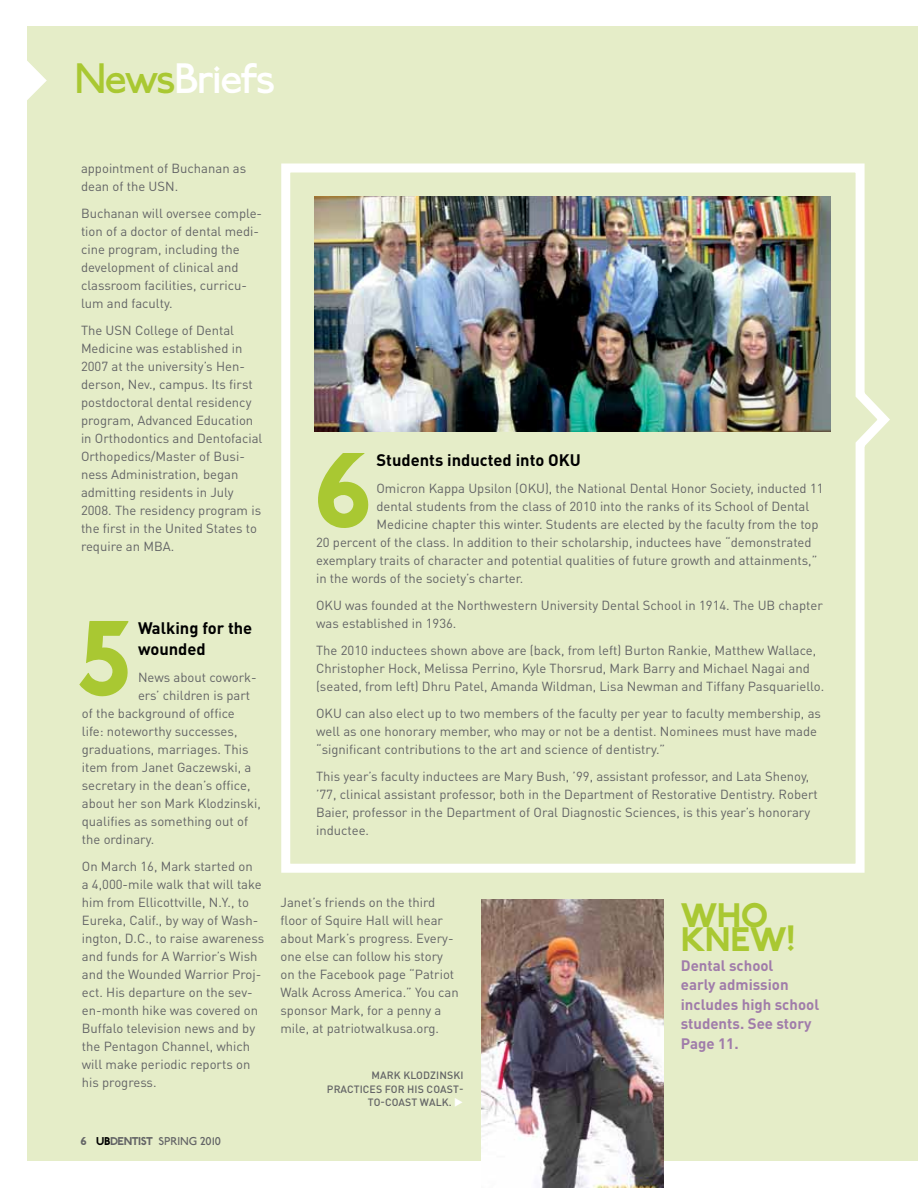
<style>
.page{position:relative;width:918px;height:1188px;background:#fff}
.page>*{position:absolute;margin:0;border:0;box-sizing:border-box;transform-origin:0 0}
.t1{font:700 112.5px "P22 Johnston Underground";color:#a9c832}
.t2{font:45px "P22 Johnston Underground";letter-spacing:-.05em;color:#fff}
.t3{font:700 36px "P22 Johnston Underground";color:#a9c832}
.t4{font:700 16.5px/21px "DIN Pro";color:#000}
.t5{font:700 15px/19.5px "DIN Pro";color:#a07caa}
.t6{font:13.05px/18px "DIN Pro";color:#636466}
.t7{font:12px "P22 Johnston Underground";letter-spacing:-.01em;color:#636466}
.t8{font:500 10.5px/13.5px "DIN Pro";letter-spacing:.01em;color:#636466;text-align:right}
.s1{color:#a9c832}
.s2{font-weight:700}
.s3{font-weight:700;color:#000}
.s4{color:#fff}
</style>
<div class="page">
<div style="left:27px;top:26px;width:891px;height:1134px;background:#e5edc8"></div>
<svg style="left:281px;top:163px;width:609px;height:710px"></svg>
<svg style="left:27px;top:61px;width:20px;height:39px"></svg>
<img style="left:314px;top:196px;width:516px;height:236px">
<img style="left:482px;top:900px;width:181px;height:288px">
<h2 class="t2" style="left:74px;top:53px;width:203px"><span class="s1">News</span>Briefs</h2>
<p class="t6" style="left:81px;top:159px;width:167px">appointment of Buchanan as dean of the USN.</p>
<p class="t6" style="left:81px;top:204px;width:183px">Buchanan will oversee comple&shy;tion of a doctor of dental medi&shy;cine program, including the development of clinical and classroom facilities, curricu&shy;lum and faculty.</p>
<p class="t6" style="left:81px;top:321px;width:183px">The USN College of Dental<br>Medicine was established in<br>2007 at the university’s Hen&shy;derson, Nev., campus. Its first postdoctoral dental residency program, Advanced Education in Orthodontics and Dentofacial<br>Orthopedics/Master of Busi&shy;ness Administration, began admitting residents in July<br>2008. The residency program is the first in the United States to require an MBA.</p>
<h1 class="t1" style="left:75px;top:592px;width:59px">5</h1>
<p class="t4" style="left:138px;top:616px;width:116px">Walking for the wounded</p>
<p class="t6" style="left:138px;top:667px;width:120px">News about cowork-</p>
<p class="t6" style="left:138px;top:685px;width:114px">ers’ children is part</p>
<p class="t6" style="left:82px;top:703px;width:155px">of the background of office</p>
<p class="t6" style="left:82px;top:721px;width:157px">life: noteworthy successes,</p>
<p class="t6" style="left:82px;top:739px;width:168px">graduations, marriages. This</p>
<p class="t6" style="left:82px;top:757px;width:171px">item from Janet Gaczewski, a</p>
<p class="t6" style="left:82px;top:775px;width:170px">secretary in the dean’s office,</p>
<p class="t6" style="left:82px;top:793px;width:180px">about her son Mark Klodzinski,</p>
<p class="t6" style="left:82px;top:811px;width:168px">qualifies as something out of</p>
<p class="t6" style="left:82px;top:829px;width:74px">the ordinary.</p>
<p class="t6" style="left:82px;top:856px;width:184px">On March 16, Mark started on<br>a 4,000-mile walk that will take him from Ellicottville, N.Y., to<br>Eureka, Calif., by way of Wash&shy;ington, D.C., to raise awareness and funds for A Warrior’s Wish and the Wounded Warrior Proj&shy;ect. His departure on the sev&shy;en-month hike was covered on<br>Buffalo television news and by the Pentagon Channel, which will make periodic reports on his progress.</p>
<p class="t7" style="left:80px;top:1134px;width:142px"><span class="s2">6</span> <span class="s3">UB</span><span class="s2">DENTIST</span> SPRI NG 2010</p>
<h1 class="t1" style="left:314px;top:424px;width:61px">6</h1>
<p class="t4" style="left:376px;top:448px;width:206px">Students inducted into OKU</p>
<p class="t6" style="left:376px;top:478px;width:449px">Omicron Kappa Upsilon (OKU), the National Dental Honor Society, inducted 11</p>
<p class="t6" style="left:376px;top:496px;width:434px">dental students from the class of 2010 into the ranks of its School of Dental</p>
<p class="t6" style="left:376px;top:514px;width:444px">Medicine chapter this winter. Students are elected by the faculty from the top</p>
<p class="t6" style="left:316px;top:532px;width:497px">20 percent of the class. I n addition to their scholarship, inductees have “demonstrated</p>
<p class="t6" style="left:316px;top:550px;width:503px">exemplary traits of character and potential qualities of future growth and attainments,”</p>
<p class="t6" style="left:316px;top:568px;width:209px">in the words of the society’s charter.</p>
<p class="t6" style="left:316px;top:595px;width:508px">OKU was founded at the Northwestern University Dental School in 1914. The UB chapter was established in 1936.</p>
<p class="t6" style="left:316px;top:640px;width:510px">The 2010 inductees shown above are (back, from left) Burton Rankie, Matthew Wallace,<br>Christopher Hock, Melissa Perrino, Kyle Thorsrud, Mark Barry and Michael Nagai and (seated, from left) Dhru Patel, Amanda Wildman, Lisa Newman and Tiffany Pasquariello.</p>
<p class="t6" style="left:316px;top:703px;width:506px">OKU can also elect up to two members of the faculty per year to faculty membership, as well as one honorary member, who may or not be a dentist. Nominees must have made “significant contributions to the art and science of dentistry.”</p>
<p class="t6" style="left:316px;top:766px;width:503px">This year’s faculty inductees are Mary Bush, ’99, assistant professor, and Lata Shenoy, ’77, clinical assistant professor, both in the Department of Restorative Dentistry. Robert Baier, professor in the Department of Oral Diagnostic Sciences, is this year’s honorary inductee.</p>
<p class="t6" style="left:280px;top:893px;width:180px">Janet’s friends on the third floor of Squire Hall will hear about Mark’s progress. Every&shy;one else can follow his story on the Facebook page “Patriot<br>Walk Across America.” You can sponsor Mark, for a penny a mile, at patriotwalkusa.org.</p>
<p class="t8" style="left:327px;top:1068px;width:138px">MARK KLODZINSKI<br>PRACTICES FOR H IS COAST-<br>TO-COAST WALK. <span class="s4">◆</span></p>
<h3 class="t3" style="left:681px;top:894px;width:30px">WHO</h3>
<h3 class="t3" style="left:681px;top:918px;width:52px">KNEW</h3>
<h3 class="t3" style="left:786px;top:918px;width:11px">!</h3>
<p class="t5" style="left:681px;top:955px;width:140px">Dental school<br>early admission includes high school students. See story<br>Page 11.</p>
</div>
